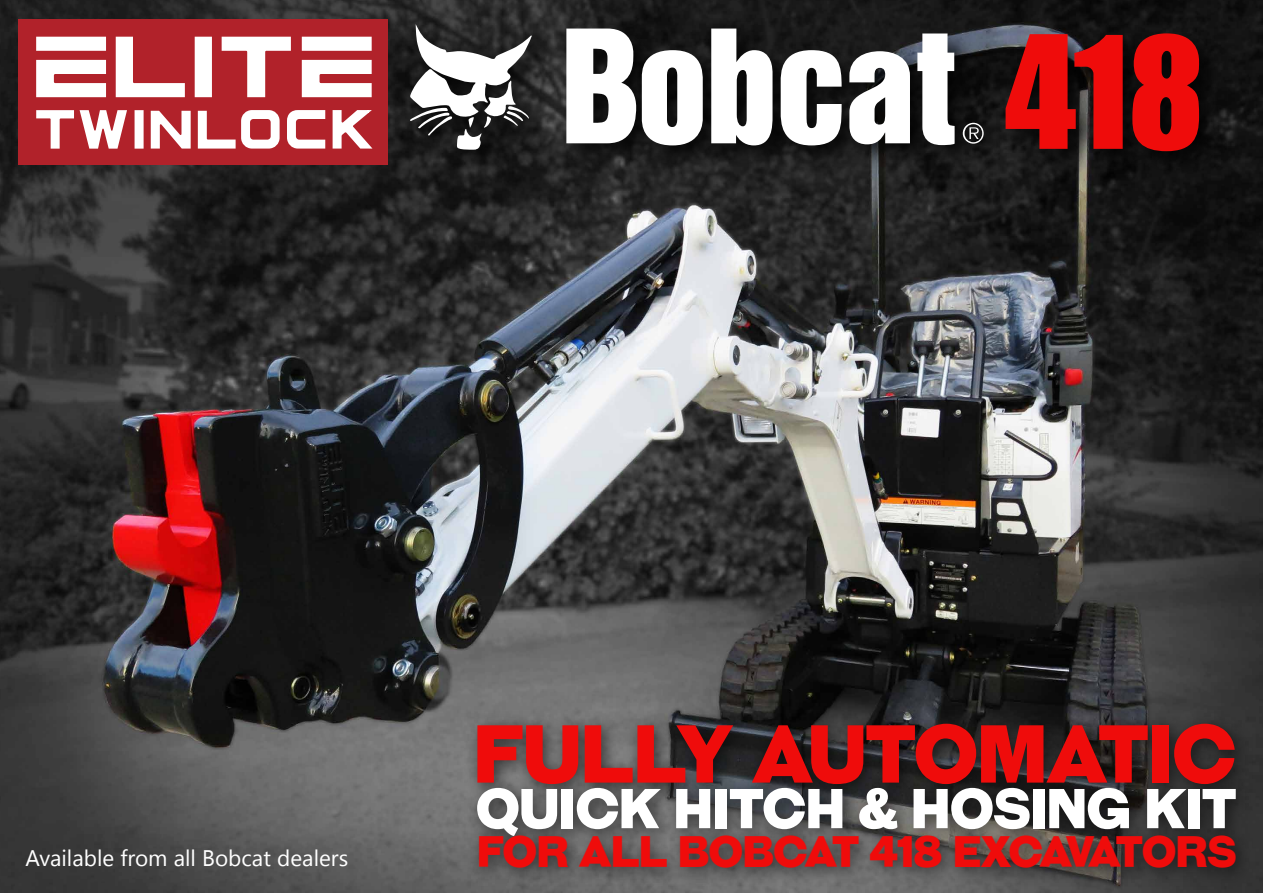
<style>
.page{position:relative;width:1263px;height:893px;background:#fff}
.page>*{position:absolute;margin:0;border:0;box-sizing:border-box;transform-origin:0 0}
.t1{font:80.25px "Galderglynn Titling Bl";letter-spacing:-.02em;color:#ef0c0b}
.t2{font:54.9px "Galderglynn Titling Bl";letter-spacing:-.02em;color:#fff}
.t3{font:42.9px "Galderglynn Titling Bl";letter-spacing:-.025em;color:#ef0c0b}
.t4{font:22.5px "Nirmala UI";color:#fff}
</style>
<div class="page">
<img style="left:0;top:0;width:1263px;height:893px">
<div style="left:18px;top:20px;width:370px;height:145px;background:#b1222a"></div>
<div style="left:36px;top:37px;width:70px;height:14px;background:#fff;border:2px solid #fff"></div>
<svg style="left:36px;top:59px;width:70px;height:39px"></svg>
<div style="left:302px;top:37px;width:70px;height:14px;background:#fff;border:2px solid #fff"></div>
<svg style="left:301px;top:59px;width:71px;height:39px"></svg>
<div style="left:195px;top:37px;width:17px;height:60px;background:#fff;border:2px solid #fff"></div>
<svg style="left:115px;top:36px;width:70px;height:62px"></svg>
<svg style="left:221px;top:36px;width:70px;height:62px"></svg>
<svg style="left:36px;top:110px;width:91px;height:39px"></svg>
<div style="left:135px;top:110px;width:9px;height:39px;background:#fff;border:2px solid #fff"></div>
<svg style="left:150px;top:110px;width:223px;height:39px"></svg>
<img style="left:398px;top:12px;width:619px;height:171px">
<svg style="left:409px;top:24px;width:123px;height:126px"></svg>
<svg style="left:566px;top:29px;width:70px;height:114px"></svg>
<svg style="left:642px;top:50px;width:61px;height:95px"></svg>
<svg style="left:917px;top:34px;width:37px;height:111px"></svg>
<svg style="left:711px;top:29px;width:61px;height:116px"></svg>
<svg style="left:781px;top:50px;width:129px;height:95px"></svg>
<svg style="left:963px;top:123px;width:21px;height:21px"></svg>
<img style="left:993px;top:21px;width:239px;height:163px">
<svg style="left:1005px;top:34px;width:118px;height:115px;background:#a91313"></svg>
<svg style="left:1132px;top:33px;width:68px;height:118px;background:#bb0b0a"></svg>
<img style="left:456px;top:697px;width:805px;height:196px">
<p class="t4" style="left:26px;top:840px;width:324px">Available from all Bobcat dealers</p>
<h1 class="t1" style="left:473px;top:706px;width:765px">FULLY AUTOMATIC</h1>
<h2 class="t2" style="left:476px;top:776px;width:762px">QUICK HITCH &amp; HOSING KIT</h2>
<h3 class="t3" style="left:477px;top:826px;width:761px">FOR ALL BOBCAT 418 EXCAVATORS</h3>
</div>
